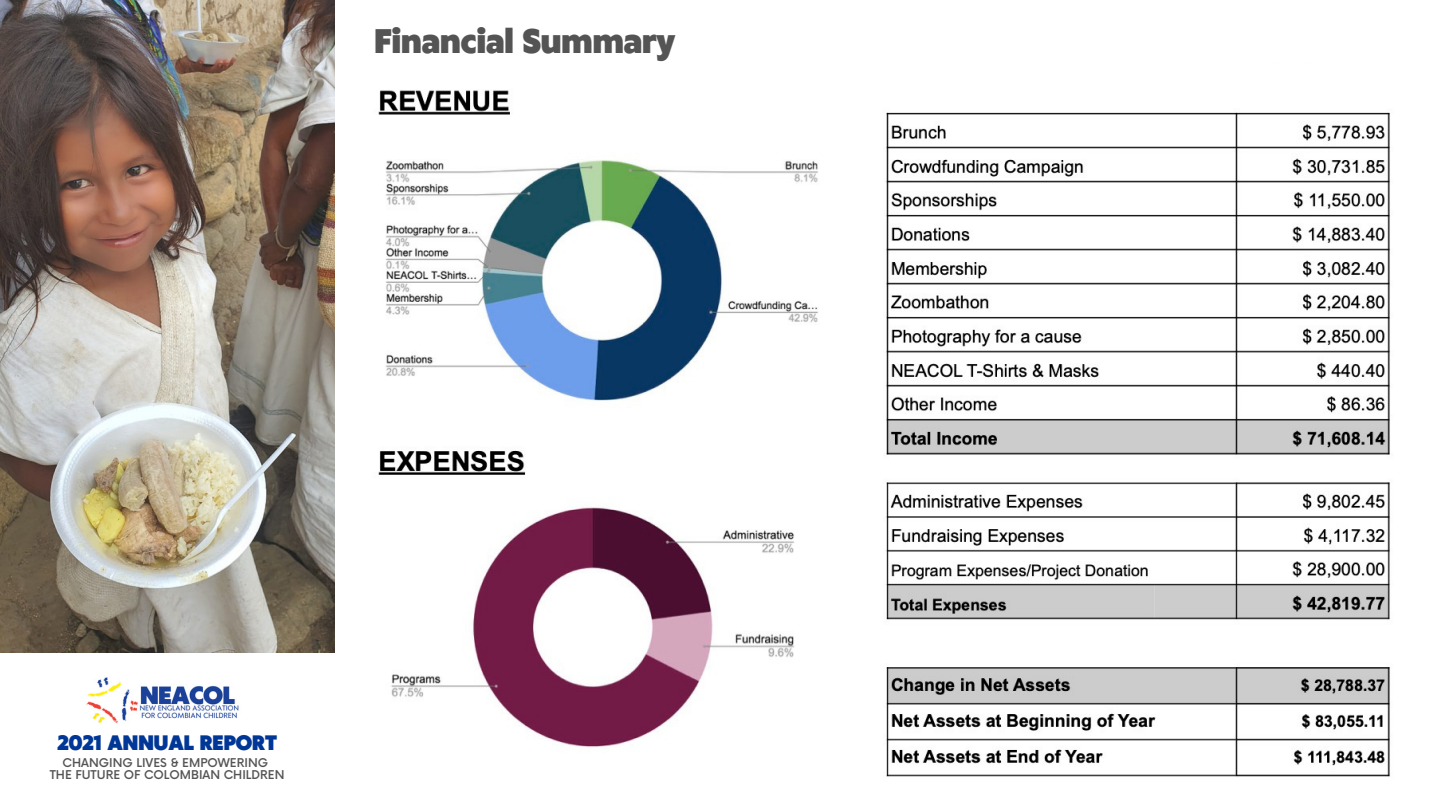
<style>
.page{position:relative;width:1440px;height:810px;background:#fff}
.page>*{position:absolute;margin:0;border:0;box-sizing:border-box;transform-origin:0 0}
.t1{font:900 32px "Klein Text";color:#545454}
.t2{font:900 19.6px "Klein Text";color:#003797}
.t3{font:500 11.8px "Now";color:#545454}
</style>
<div class="page">
<img style="left:86px;top:677px;width:153px;height:47px">
<img style="left:0;top:0;width:334px;height:652px">
<img style="left:378px;top:90px;width:1012px;height:687px">
<p class="t1" style="left:375px;top:25px;width:302px">Financial Summary</p>
<p class="t2" style="left:57px;top:733px;width:222px">2021 ANNUAL REPORT</p>
<p class="t3" style="left:63px;top:756px;width:207px">CHANGING LIVES &amp; EMPOWERING</p>
<p class="t3" style="left:50px;top:769px;width:236px">THE FUTURE OF COLOMBIAN CHILDREN</p>
</div>
